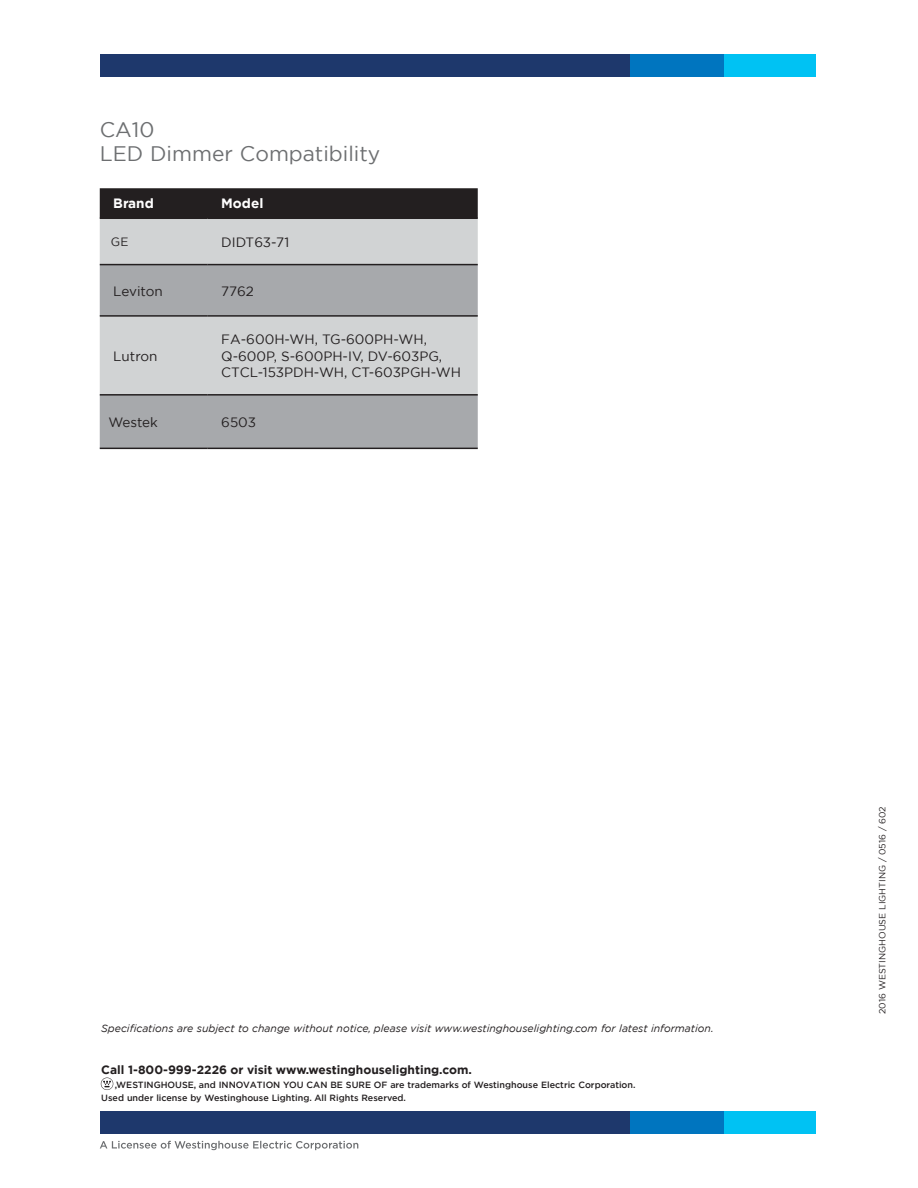
<style>
.page{position:relative;width:918px;height:1188px;background:#fff}
.page>*{position:absolute;margin:0;border:0;box-sizing:border-box;transform-origin:0 0}
.t1{font:21px/24px "Gotham";color:#6d6f71}
.t2{font:13.5px/16.5px "Gotham";color:#231f20}
.t3{font:700 13.5px "Gotham";color:#fff}
.t4{font:700 12px "Gotham";color:#231f20}
.t5{font:12px "Gotham";color:#231f20}
.t6{font:italic 10.5px "Gotham";color:#231f20}
.t7{font:500 9px/13.5px "Gotham";color:#231f20}
.t8{font:9px "Gotham";color:#231f20}
</style>
<div class="page">
<svg style="left:101px;top:1078px;width:12px;height:12px"></svg>
<div style="left:105px;top:1111px;width:711px;height:23px;background:#00c2f3"></div>
<div style="left:100px;top:1111px;width:624px;height:23px;background:#1e386c"></div>
<div style="left:630px;top:1111px;width:94px;height:23px;background:#0075bf"></div>
<div style="left:105px;top:54px;width:711px;height:23px;background:#00c2f3"></div>
<div style="left:100px;top:54px;width:624px;height:23px;background:#1e386c"></div>
<div style="left:630px;top:54px;width:94px;height:23px;background:#0075bf"></div>
<svg style="left:100px;top:1141px;width:258px;height:9px"></svg>
<div style="left:100px;top:188px;width:378px;height:30px;background:#231f20"></div>
<div style="left:100px;top:219px;width:378px;height:45px;background:#d1d3d4"></div>
<svg style="left:100px;top:265px;width:378px;height:183px;background:#b8babc"></svg>
<hr style="left:100px;top:218px;width:108px;height:1px;background:#231f20">
<hr style="left:208px;top:218px;width:270px;height:1px;background:#231f20">
<hr style="left:100px;top:264px;width:108px;height:1px;background:#231f20">
<hr style="left:208px;top:264px;width:270px;height:1px;background:#231f20">
<hr style="left:100px;top:315px;width:108px;height:2px;background:#231f20">
<hr style="left:208px;top:315px;width:270px;height:2px;background:#231f20">
<hr style="left:100px;top:394px;width:108px;height:2px;background:#231f20">
<hr style="left:208px;top:394px;width:270px;height:2px;background:#231f20">
<hr style="left:100px;top:448px;width:108px;height:1px;background:#231f20">
<hr style="left:208px;top:448px;width:270px;height:1px;background:#231f20">
<h1 class="t1" style="left:100px;top:117px;width:282px">CA10<br>LED Dimmer Compatibility</h1>
<h2 class="t3" style="left:113px;top:195px;width:42px">Brand</h2>
<h2 class="t3" style="left:221px;top:195px;width:44px">Model</h2>
<h3 class="t5" style="left:111px;top:234px;width:19px">GE</h3>
<h2 class="t2" style="left:221px;top:234px;width:69px">DIDT63-71</h2>
<h2 class="t2" style="left:113px;top:282px;width:51px">Leviton</h2>
<h2 class="t2" style="left:221px;top:282px;width:34px">7762</h2>
<h2 class="t2" style="left:113px;top:347px;width:46px">Lutron</h2>
<h2 class="t2" style="left:221px;top:331px;width:241px">FA-600H-WH, TG-600PH-WH,<br>Q-600P, S-600PH-IV, DV-603PG,<br>CTCL-153PDH-WH, CT-603PGH-WH</h2>
<h2 class="t2" style="left:108px;top:414px;width:51px">Westek</h2>
<h2 class="t2" style="left:221px;top:414px;width:36px">6503</h2>
<p class="t6" style="left:101px;top:1022px;width:614px">Specifications are subject to change without notice, please visit www.westinghouselighting.com for latest information.</p>
<h3 class="t4" style="left:101px;top:1062px;width:372px">Call 1-800-999-2226 or visit www.westinghouselighting.com.</h3>
<p class="t7" style="left:101px;top:1078px;width:536px;text-indent:13px">,WESTINGHOUSE, and INNOVATION YOU CAN BE SURE OF are trademarks of Westinghouse Electric Corporation.<br>Used under license by Westinghouse Lighting. All Rights Reserved.</p>
<p class="t8" style="left:877px;top:1014px;width:209px;rotate:-90deg">2016 WESTINGHOUSE LIGHTING / 0516 / 602</p>
</div>
